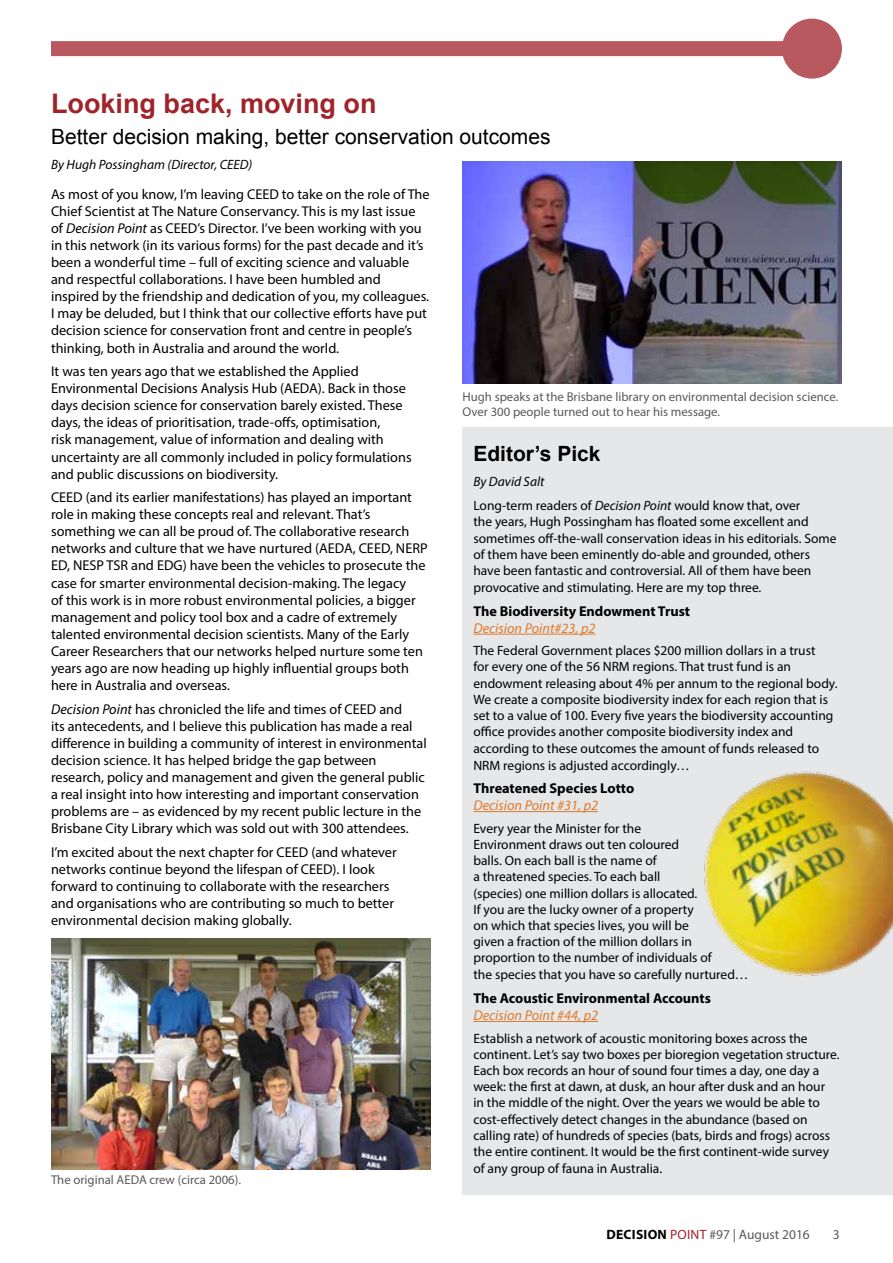
<style>
.page{position:relative;width:893px;height:1263px;background:#fff}
.page>*{position:absolute;margin:0;border:0;box-sizing:border-box;transform-origin:0 0}
.t1{font:700 27px "Arial";color:#a0232a}
.t2{font:21px "Arial";color:#000}
.t3{font:700 21px "Arial";color:#000}
.t4{font:14.25px/17.1px "Myriad Pro";color:#000}
.t5{font:700 14.25px "Myriad Pro";color:#000}
.t6{font:italic 14.25px "Myriad Pro";color:#e0792b}
.t7{font:13.5px/16.4px "Myriad Pro";color:#000}
.t8{font:italic 13.5px "Myriad Pro";color:#000}
.t9{font:13.5px "Myriad Pro";color:#58595b}
.t10{font:12.75px/15.3px "Myriad Pro";color:#58595b}
.s1{font-style:italic}
.s2{font-size:14.25px}
.s3{font-weight:700;color:#000}
.s4{color:#a1222a}
</style>
<div class="page">
<div style="left:462px;top:427px;width:431px;height:768px;background:#e6e7e8"></div>
<hr style="left:473px;top:634px;width:123px;height:1px;background:#e0792b">
<hr style="left:473px;top:811px;width:125px;height:1px;background:#e0792b">
<hr style="left:473px;top:1021px;width:125px;height:1px;background:#e0792b">
<img style="left:51px;top:938px;width:380px;height:231px">
<img style="left:462px;top:162px;width:380px;height:221px">
<img style="left:704px;top:771px;width:189px;height:205px">
<div style="left:51px;top:41px;width:761px;height:15px;background:#b8595f"></div>
<div style="left:782px;top:19px;width:60px;height:60px;background:#b8595f;border-radius:50%"></div>
<h1 class="t1" style="left:51px;top:85px;width:327px">Looking back, moving on</h1>
<h2 class="t2" style="left:51px;top:123px;width:501px">Better decision making, better conservation outcomes</h2>
<p class="t8" style="left:51px;top:156px;width:203px">By Hugh Possingham (Director, CEED)</p>
<p class="t4" style="left:51px;top:185px;width:380px">As most of you know, I’m leaving CEED to take on the role of The Chief Scientist at The Nature Conservancy. This is my last issue of <span class="s1">Decision Point</span> as CEED’s Director. I’ve been working with you in this network (in its various forms) for the past decade and it’s been a wonderful time – full of exciting science and valuable and respectful collaborations. I have been humbled and inspired by the friendship and dedication of you, my colleagues.<br>I may be deluded, but I think that our collective efforts have put decision science for conservation front and centre in people’s thinking, both in Australia and around the world.</p>
<p class="t4" style="left:51px;top:362px;width:362px">It was ten years ago that we established the Applied Environmental Decisions Analysis Hub (AEDA). Back in those days decision science for conservation barely existed. These days, the ideas of prioritisation, trade-offs, optimisation,<br>risk management, value of information and dealing with uncertainty are all commonly included in policy formulations and public discussions on biodiversity.</p>
<p class="t4" style="left:51px;top:488px;width:378px">CEED (and its earlier manifestations) has played an important role in making these concepts real and relevant. That’s something we can all be proud of. The collaborative research networks and culture that we have nurtured (AEDA, CEED, NERP ED, NESP TSR and EDG) have been the vehicles to prosecute the case for smarter environmental decision-making. The legacy<br>of this work is in more robust environmental policies, a bigger management and policy tool box and a cadre of extremely talented environmental decision scientists. Many of the Early Career Researchers that our networks helped nurture some ten years ago are now heading up highly influential groups both here in Australia and overseas.</p>
<p class="t4" style="left:51px;top:700px;width:377px"><span class="s1">Decision Point</span> has chronicled the life and times of CEED and<br>its antecedents, and I believe this publication has made a real difference in building a community of interest in environmental decision science. It has helped bridge the gap between research, policy and management and given the general public a real insight into how interesting and important conservation problems are – as evidenced by my recent public lecture in the Brisbane City Library which was sold out with 300 attendees.</p>
<p class="t4" style="left:51px;top:843px;width:347px">I’m excited about the next chapter for CEED (and whatever networks continue beyond the lifespan of CEED). I look forward to continuing to collaborate with the researchers and organisations who are contributing so much to better environmental decision making globally.</p>
<p class="t10" style="left:51px;top:1172px;width:192px">The original AEDA crew (circa 2006).</p>
<p class="t10" style="left:462px;top:389px;width:377px">Hugh speaks at the Brisbane library on environmental decision science.<br>Over 300 people turned out to hear his message.</p>
<h2 class="t3" style="left:473px;top:439px;width:129px">Editor’s Pick</h2>
<p class="t7" style="left:473px;top:468px;width:328px;line-height:24.8px"><span class="s1">By David Salt<br></span>Long-term readers of <span class="s1">Decision Point</span> would know that, over</p>
<p class="t7" style="left:473px;top:513px;width:365px">the years, Hugh Possingham has floated some excellent and sometimes off-the-wall conservation ideas in his editorials. Some of them have been eminently do-able and grounded, others have been fantastic and controversial. All of them have been provocative and stimulating. Here are my top three.</p>
<p class="t5" style="left:473px;top:601px;width:218px">The Biodiversity Endowment Trust</p>
<p class="t6" style="left:473px;top:619px;width:124px">Decision Point#23, p2</p>
<p class="t7" style="left:473px;top:642px;width:366px">The Federal Government places $200 million dollars in a trust<br>for every one of the 56 NRM regions. That trust fund is an endowment releasing about 4% per annum to the regional body.<br>We create a composite biodiversity index for each region that is set to a value of 100. Every five years the biodiversity accounting office provides another composite biodiversity index and according to these outcomes the amount of funds released to NRM regions is adjusted accordingly…</p>
<p class="t5" style="left:473px;top:779px;width:162px">Threatened Species Lotto</p>
<p class="t6" style="left:473px;top:797px;width:126px">Decision Point #31, p2</p>
<p class="t7" style="left:473px;top:820px;width:276px">Every year the Minister for the<br>Environment draws out ten coloured<br>balls. On each ball is the name of<br>a threatened species. To each ball<br>(species) one million dollars is allocated.<br>If you are the lucky owner of a property<br>on which that species lives, you will be<br>given a fraction of the million dollars in proportion to the number of individuals of<br>the species that you have so carefully nurtured…</p>
<p class="t5" style="left:473px;top:989px;width:239px">The Acoustic Environmental Accounts</p>
<p class="t6" style="left:473px;top:1006px;width:126px">Decision Point #44, p2</p>
<p class="t7" style="left:473px;top:1030px;width:368px">Establish a network of acoustic monitoring boxes across the continent. Let’s say two boxes per bioregion vegetation structure.<br>Each box records an hour of sound four times a day, one day a week: the first at dawn, at dusk, an hour after dusk and an hour<br>in the middle of the night. Over the years we would be able to cost-effectively detect changes in the abundance (based on calling rate) of hundreds of species (bats, birds and frogs) across the entire continent. It would be the first continent-wide survey of any group of fauna in Australia<span class="s2">.</span></p>
<p class="t9" style="left:606px;top:1226px;width:205px"><span class="s3">DECISION</span> <span class="s4">POINT</span> #97 | August 2016</p>
<p class="t9" style="left:833px;top:1226px;width:8px">3</p>
</div>
